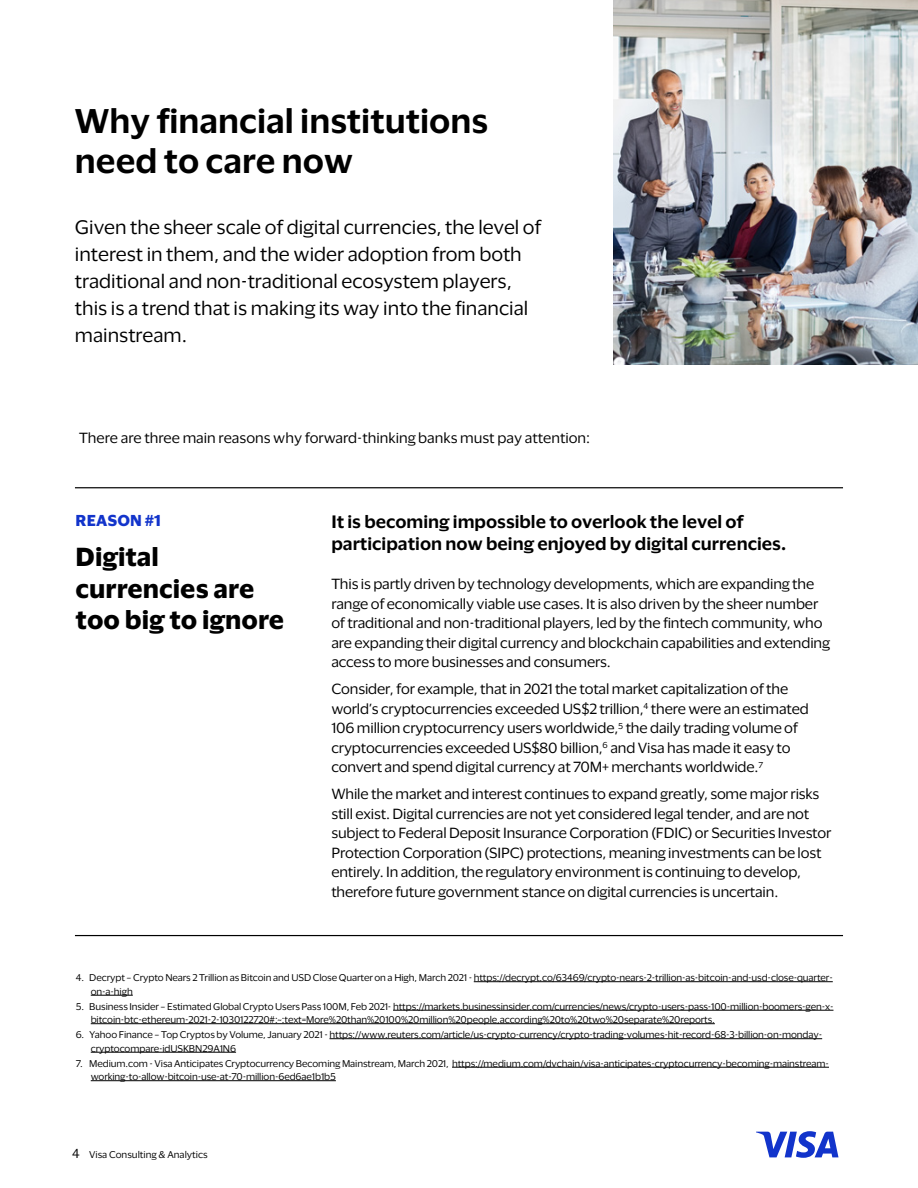
<style>
.page{position:relative;width:918px;height:1188px;background:#fff}
.page>*{position:absolute;margin:0;border:0;box-sizing:border-box;transform-origin:0 0}
.t1{font:600 31.5px/40.5px "Visa Dialect";color:#000}
.t2{font:700 24px/31.5px "Visa Dialect";color:#000}
.t3{font:18px/27px "Visa Dialect";color:#000}
.t4{font:600 16.5px/22.5px "Visa Dialect";color:#000}
.t5{font:700 14.55px "Visa Dialect";color:#1234cb}
.t6{font:13.5px/19.5px "Visa Dialect";letter-spacing:-.01em;color:#000}
.t7{font:9px/13.5px "Visa Dialect";letter-spacing:-.01em;color:#000}
.s1{font-size:12px}
</style>
<div class="page">
<svg style="left:756px;top:1131px;width:82px;height:27px"></svg>
<hr style="left:75px;top:935px;width:768px;height:1px;background:#000">
<hr style="left:75px;top:487px;width:768px;height:1px;background:#000">
<hr style="left:474px;top:981px;width:359px;height:1px;background:#000">
<hr style="left:91px;top:995px;width:42px;height:1px;background:#000">
<hr style="left:393px;top:1010px;width:440px;height:1px;background:#000">
<hr style="left:91px;top:1023px;width:624px;height:1px;background:#000">
<hr style="left:330px;top:1038px;width:492px;height:1px;background:#000">
<hr style="left:91px;top:1052px;width:145px;height:1px;background:#000">
<hr style="left:452px;top:1067px;width:377px;height:1px;background:#000">
<hr style="left:91px;top:1080px;width:245px;height:1px;background:#000">
<img style="left:613px;top:0;width:305px;height:364px">
<h3 class="t1" style="left:75px;top:98px;width:415px">Why financial institutions need to care now</h3>
<p class="t3" style="left:75px;top:213px;width:468px">Given the sheer scale of digital currencies, the level of interest in them, and the wider adoption from both traditional and non-traditional ecosystem players, this is a trend that is making its way into the financial mainstream.</p>
<p class="t6" style="left:79px;top:427px;width:513px">There are three main reasons why forward-thinking banks must pay attention:</p>
<h3 class="t5" style="left:76px;top:509px;width:87px">REASON #1</h3>
<p class="t2" style="left:76px;top:540px;width:210px">Digital currencies are too big to ignore</p>
<p class="t4" style="left:331px;top:509px;width:457px">It is becoming impossible to overlook the level of participation now being enjoyed by digital currencies.</p>
<p class="t6" style="left:331px;top:573px;width:500px">This is partly driven by technology developments, which are expanding the range of economically viable use cases. It is also driven by the sheer number of traditional and non-traditional players, led by the fintech community, who are expanding their digital currency and blockchain capabilities and extending access to more businesses and consumers.</p>
<p class="t6" style="left:331px;top:678px;width:479px">Consider, for example, that in 2021 the total market capitalization of the world’s cryptocurrencies exceeded US$2 trillion,<sup>4</sup> there were an estimated 106 million cryptocurrency users worldwide,<sup>5</sup> the daily trading volume of cryptocurrencies exceeded US$80 billion,<sup>6</sup> and Visa has made it easy to convert and spend digital currency at 70M+ merchants worldwide.<sup>7</sup></p>
<p class="t6" style="left:331px;top:783px;width:502px">While the market and interest continues to expand greatly, some major risks still exist. Digital currencies are not yet considered legal tender, and are not subject to Federal Deposit Insurance Corporation (FDIC) or Securities Investor Protection Corporation (SIPC) protections, meaning investments can be lost entirely. In addition, the regulatory environment is continuing to develop, therefore future government stance on digital currencies is uncertain.</p>
<p class="t7" style="left:91px;top:970px;width:744px;text-indent:-15px">4. Decrypt – Crypto Nears 2 Trillion as Bitcoin and USD Close Quarter on a High, March 2021 - https://decrypt.co/63469/crypto-nears-2-trillion-as-bitcoin-and-usd-close-quarter&shy;on-a-high</p>
<p class="t7" style="left:91px;top:999px;width:744px;text-indent:-15px">5. Business Insider – Estimated Global Crypto Users Pass 100M, Feb 2021- https://markets.businessinsider.com/currencies/news/crypto-users-pass-100-million-boomers-gen-x&shy;bitcoin-btc-ethereum-2021-2-1030122720#:~:text=More%20than%20100%20million%20people,according%20to%20two%20separate%20reports.</p>
<p class="t7" style="left:91px;top:1027px;width:733px;text-indent:-15px">6. Yahoo Finance – Top Cryptos by Volume, January 2021 - https://www.reuters.com/article/us-crypto-currency/crypto-trading-volumes-hit-record-68-3-billion-on-monday&shy;cryptocompare-idUSKBN29A1N6</p>
<p class="t7" style="left:91px;top:1056px;width:740px;text-indent:-15px">7. Medium.com - Visa Anticipates Cryptocurrency Becoming Mainstream, March 2021, https://medium.com/dvchain/visa-anticipates-cryptocurrency-becoming-mainstream&shy;working-to-allow-bitcoin-use-at-70-million-6ed6ae1b1b5</p>
<p class="t7" style="left:72px;top:1147px;width:137px"><span class="s1">4</span> Visa Consulting &amp; Analytics</p>
</div>
